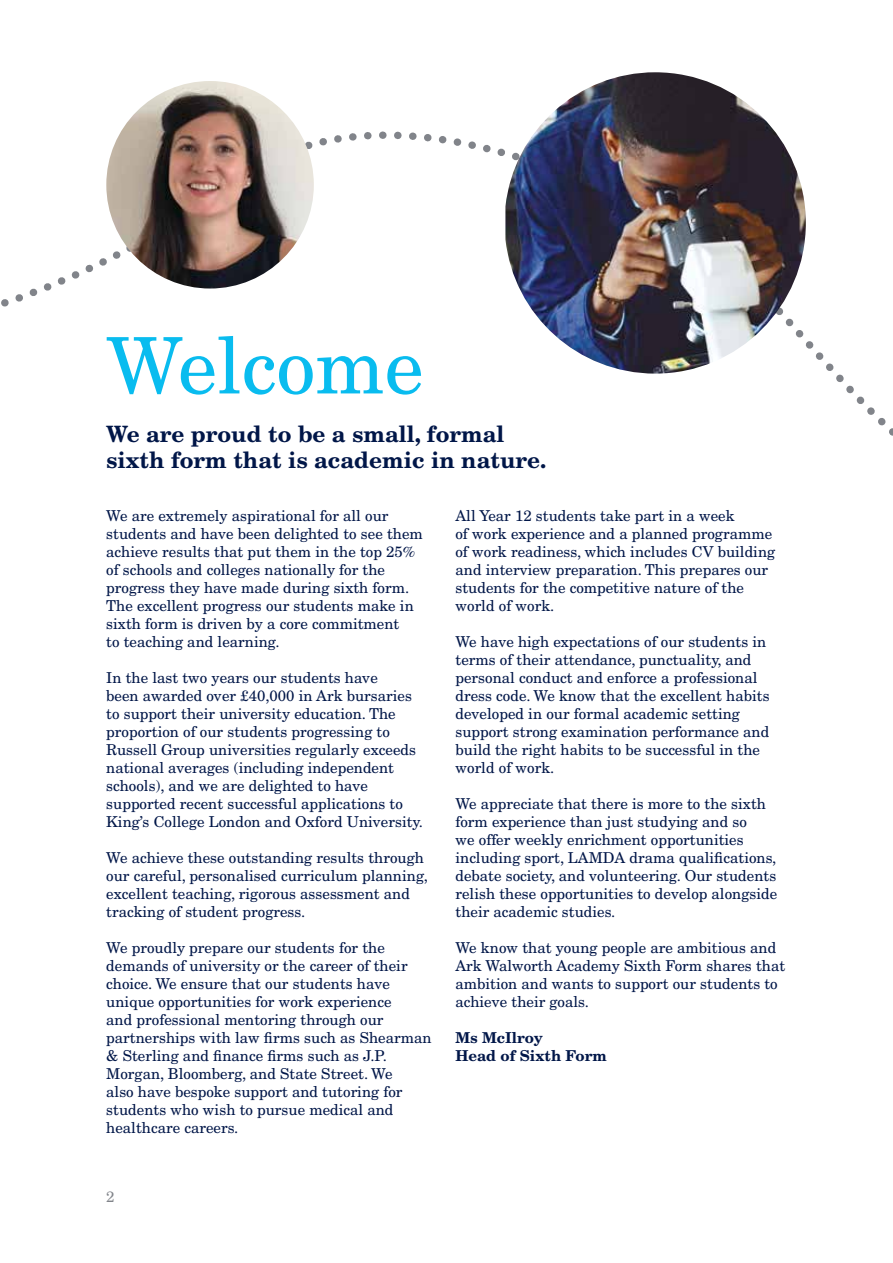
<style>
.page{position:relative;width:893px;height:1263px;background:#fff}
.page>*{position:absolute;margin:0;border:0;box-sizing:border-box;transform-origin:0 0}
.t1{font:78px "New Century Schlbk LT Std";color:#09bcef}
.t2{font:700 22.5px/25.5px "New Century Schlbk LT Std";color:#001648}
.t3{font:15px/18px "New Century Schlbk LT Std";color:#001648}
.t4{font:700 15px/18px "New Century Schlbk LT Std";color:#001648}
.t5{font:15px "New Century Schlbk LT Std";color:#81848a}
</style>
<div class="page">
<svg style="left:306px;top:131px;width:199px;height:81px"></svg>
<svg style="left:806px;top:341px;width:87px;height:95px"></svg>
<svg style="left:1px;top:202px;width:218px;height:105px"></svg>
<img style="left:505px;top:72px;width:301px;height:302px">
<img style="left:106px;top:81px;width:208px;height:207px;border-radius:104px">
<h1 class="t1" style="left:106px;top:318px;width:319px">Welcome</h1>
<h2 class="t2" style="left:106px;top:421px;width:441px">We are proud to be a small, formal sixth form that is academic in nature.</h2>
<p class="t3" style="left:106px;top:507px;width:318px">We are extremely aspirational for all our students and have been delighted to see them achieve results that put them in the top 25% of schools and colleges nationally for the progress they have made during sixth form.<br>The excellent progress our students make in sixth form is driven by a core commitment<br>to teaching and learning.</p>
<p class="t3" style="left:106px;top:669px;width:318px">In the last two years our students have<br>been awarded over £40,000 in Ark bursaries to support their university education. The proportion of our students progressing to Russell Group universities regularly exceeds national averages (including independent schools), and we are delighted to have supported recent successful applications to King’s College London and Oxford University.</p>
<p class="t3" style="left:106px;top:849px;width:323px">We achieve these outstanding results through our careful, personalised curriculum planning, excellent teaching, rigorous assessment and tracking of student progress.</p>
<p class="t3" style="left:106px;top:939px;width:327px">We proudly prepare our students for the demands of university or the career of their choice. We ensure that our students have unique opportunities for work experience<br>and professional mentoring through our partnerships with law firms such as Shearman &amp; Sterling and finance firms such as J.P.<br>Morgan, Bloomberg, and State Street. We<br>also have bespoke support and tutoring for students who wish to pursue medical and healthcare careers.</p>
<p class="t5" style="left:106px;top:1187px;width:10px">2</p>
<p class="t3" style="left:455px;top:507px;width:321px">All Year 12 students take part in a week<br>of work experience and a planned programme of work readiness, which includes CV building and interview preparation. This prepares our students for the competitive nature of the world of work.</p>
<p class="t3" style="left:455px;top:633px;width:316px">We have high expectations of our students in terms of their attendance, punctuality, and personal conduct and enforce a professional dress code. We know that the excellent habits developed in our formal academic setting support strong examination performance and build the right habits to be successful in the world of work.</p>
<p class="t3" style="left:455px;top:795px;width:323px">We appreciate that there is more to the sixth form experience than just studying and so<br>we offer weekly enrichment opportunities including sport, LAMDA drama qualifications, debate society, and volunteering. Our students relish these opportunities to develop alongside their academic studies.</p>
<p class="t3" style="left:455px;top:939px;width:331px">We know that young people are ambitious and Ark Walworth Academy Sixth Form shares that ambition and wants to support our students to achieve their goals.</p>
<p class="t4" style="left:455px;top:1029px;width:153px">Ms McIlroy<br>Head of Sixth Form</p>
</div>
